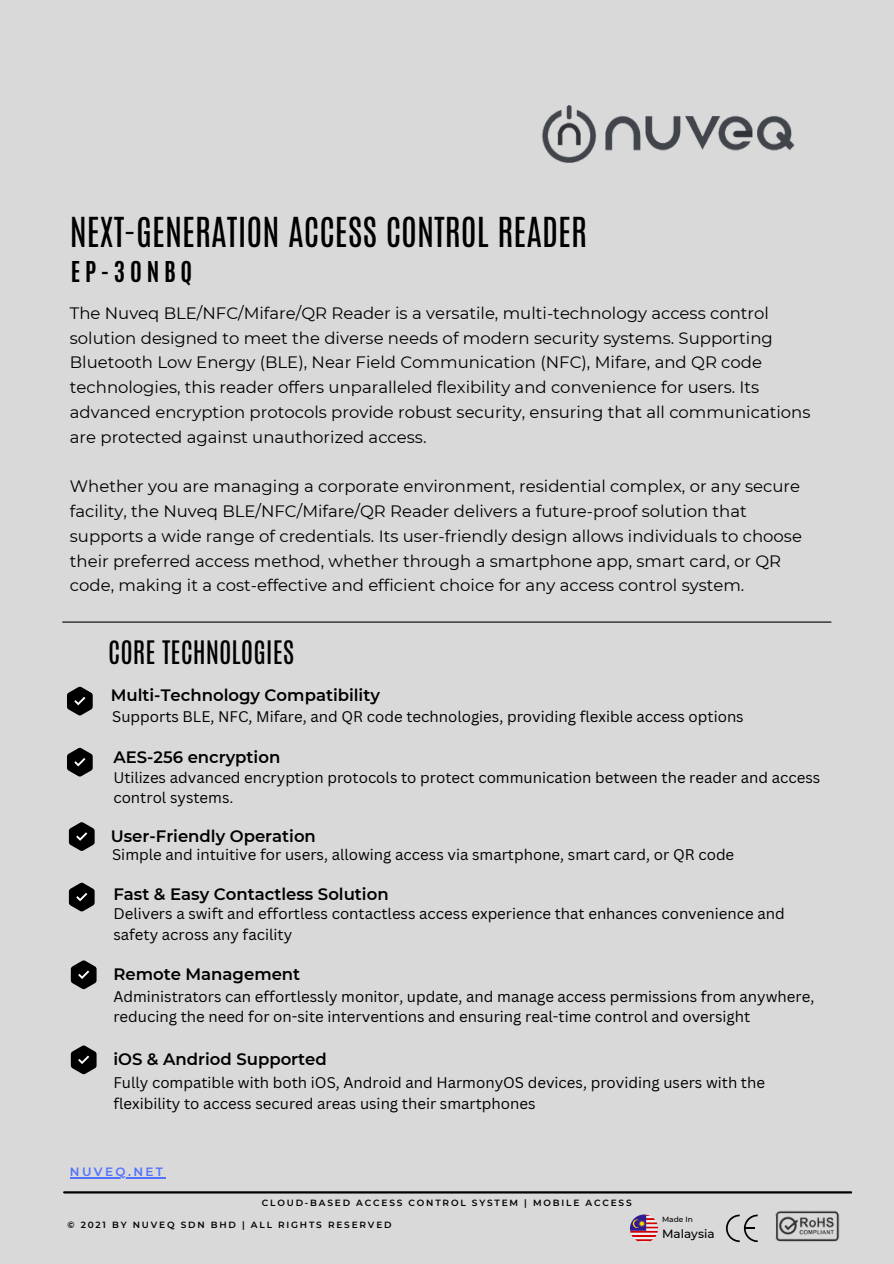
<style>
.page{position:relative;width:894px;height:1264px;background:#fff}
.page>*{position:absolute;margin:0;border:0;box-sizing:border-box;transform-origin:0 0}
.t1{font:34.5px "Antonio";color:#000}
.t2{font:27px "Antonio";color:#000}
.t3{font:700 24px "Antonio";letter-spacing:.2em;color:#000}
.t4{font:16.5px/24.8px "Montserrat";color:#000}
.t5{font:600 16.5px "Montserrat";color:#000}
.t6{font:15px/20.2px "Canva Sans";color:#000}
.t7{font:600 12px "Montserrat";letter-spacing:.2em;color:#5271ff}
.t8{font:500 12px "Montserrat";color:#000}
.t9{font:600 9px "Montserrat";letter-spacing:.2em;color:#000}
.t10{font:500 7.5px "Montserrat";color:#000}
</style>
<div class="page">
<div style="left:0;top:0;width:893px;height:1263px;background:#d9d9d9"></div>
<hr style="left:63px;top:621px;width:767px;height:1px;background:#000">
<hr style="left:64px;top:1191px;width:786px;height:2px;background:#000">
<svg style="left:67px;top:686px;width:26px;height:29px"></svg>
<svg style="left:69px;top:822px;width:26px;height:29px"></svg>
<svg style="left:69px;top:882px;width:26px;height:29px"></svg>
<svg style="left:71px;top:960px;width:25px;height:29px"></svg>
<svg style="left:71px;top:1045px;width:25px;height:29px"></svg>
<svg style="left:630px;top:1214px;width:28px;height:28px"></svg>
<img style="left:775px;top:1211px;width:64px;height:31px">
<svg style="left:726px;top:1214px;width:31px;height:28px"></svg>
<hr style="left:70px;top:1177px;width:95px;height:1px;background:#5271ff">
<svg style="left:67px;top:747px;width:26px;height:29px"></svg>
<img style="left:542px;top:105px;width:253px;height:58px">
<h4 class="t1" style="left:70px;top:208px;width:518px">NEXT-GENERATION ACCESS CONTROL READER</h4>
<h5 class="t3" style="left:71px;top:254px;width:123px">EP-30NBQ</h5>
<p class="t4" style="left:70px;top:301px;width:741px">The Nuveq BLE/NFC/Mifare/QR Reader is a versatile, multi-technology access control solution designed to meet the diverse needs of modern security systems. Supporting Bluetooth Low Energy (BLE), Near Field Communication (NFC), Mifare, and QR code technologies, this reader offers unparalleled flexibility and convenience for users. Its advanced encryption protocols provide robust security, ensuring that all communications are protected against unauthorized access.</p>
<h4 class="t4" style="left:70px;top:474px;width:733px">Whether you are managing a corporate environment, residential complex, or any secure facility, the Nuveq BLE/NFC/Mifare/QR Reader delivers a future-proof solution that supports a wide range of credentials. Its user-friendly design allows individuals to choose their preferred access method, whether through a smartphone app, smart card, or QR code, making it a cost-effective and efficient choice for any access control system.</h4>
<h1 class="t2" style="left:108px;top:633px;width:187px">CORE TECHNOLOGIES</h1>
<p class="t5" style="left:111px;top:685px;width:270px">Multi-Technology Compatibility</p>
<h4 class="t6" style="left:112px;top:706px;width:633px">Supports BLE, NFC, Mifare, and QR code technologies, providing flexible access options</h4>
<h5 class="t5" style="left:113px;top:747px;width:168px">AES-256 encryption</h5>
<p class="t6" style="left:113px;top:766px;width:708px">Utilizes advanced encryption protocols to protect communication between the reader and access control systems.</p>
<h3 class="t5" style="left:111px;top:826px;width:207px">User-Friendly Operation</h3>
<h4 class="t6" style="left:112px;top:844px;width:623px">Simple and intuitive for users, allowing access via smartphone, smart card, or QR code</h4>
<h5 class="t5" style="left:113px;top:884px;width:277px">Fast &amp; Easy Contactless Solution</h5>
<h5 class="t6" style="left:113px;top:903px;width:672px">Delivers a swift and effortless contactless access experience that enhances convenience and safety across any facility</h5>
<h5 class="t5" style="left:113px;top:964px;width:188px">Remote Management</h5>
<p class="t6" style="left:113px;top:985px;width:702px">Administrators can effortlessly monitor, update, and manage access permissions from anywhere, reducing the need for on-site interventions and ensuring real-time control and oversight</p>
<h5 class="t5" style="left:113px;top:1049px;width:215px">iOS &amp; Andriod Supported</h5>
<h4 class="t6" style="left:113px;top:1072px;width:653px">Fully compatible with both iOS, Android and HarmonyOS devices, providing users with the flexibility to access secured areas using their smartphones</h4>
<p class="t7" style="left:70px;top:1164px;width:95px">NUVEQ.NET</p>
<h2 class="t9" style="left:262px;top:1197px;width:371px">CLOUD-BASED ACCESS CONTROL SYSTEM | MOBILE ACCESS</h2>
<h4 class="t9" style="left:67px;top:1219px;width:325px">© 2021 BY NUVEQ SDN BHD | ALL RIGHTS RESERVED</h4>
<h5 class="t10" style="left:662px;top:1214px;width:32px">Made In</h5>
<p class="t8" style="left:662px;top:1226px;width:54px">Malaysia</p>
</div>
